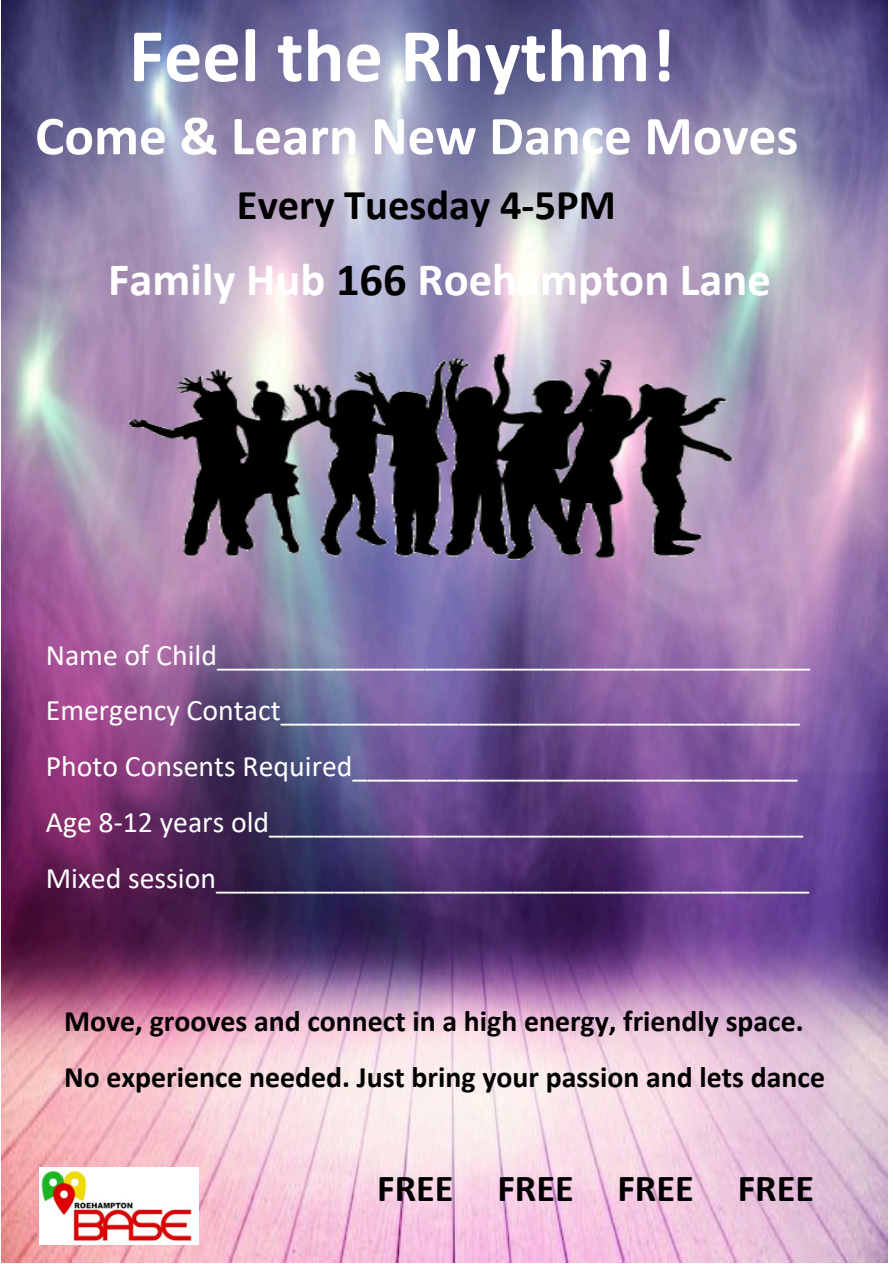
<style>
.page{position:relative;width:894px;height:1264px;background:#fff}
.page>*{position:absolute;margin:0;border:0;box-sizing:border-box;transform-origin:0 0}
.t1{font:700 76.35px "Calibri";color:#fff}
.t2{font:700 55.2px "Calibri";color:#fff}
.t3{font:700 46.65px "Calibri";color:#fff}
.t4{font:700 42.45px "Calibri";color:#000}
.t5{font:700 38.25px "Calibri";color:#000}
.t6{font:29.7px/55.7px "Calibri";color:#fff}
.t7{font:700 29.7px/55.7px "Calibri";color:#000}
.s1{color:#000}
</style>
<div class="page">
<img style="left:1px;top:0;width:886px;height:1262px">
<img style="left:123px;top:294px;width:625px;height:278px">
<img style="left:40px;top:1167px;width:158px;height:77px">
<p class="t1" style="left:129px;top:24px;width:547px">Feel the Rhythm!</p>
<h1 class="t2" style="left:35px;top:113px;width:764px">Come &amp; Learn New Dance Moves</h1>
<p class="t4" style="left:237px;top:187px;width:380px">Every Tuesday 4-5PM</p>
<h3 class="t3" style="left:108px;top:259px;width:664px">Family Hub <span class="s1">166</span> Roehampton Lane</h3>
<h3 class="t6" style="left:46px;top:629px;width:765px">Name of Child________________________________________ Emergency Contact___________________________________ Photo Consents Required______________________________ Age 8-12 years old____________________________________ Mixed session________________________________________</h3>
<p class="t7" style="left:64px;top:995px;width:762px">Move, grooves and connect in a high energy, friendly space.<br>No experience needed. Just bring your passion and lets dance</p>
<p class="t5" style="left:377px;top:1171px;width:78px">FREE</p>
<h5 class="t5" style="left:497px;top:1171px;width:78px">FREE</h5>
<p class="t5" style="left:617px;top:1171px;width:78px">FREE</p>
<h4 class="t5" style="left:737px;top:1171px;width:78px">FREE</h4>
</div>
